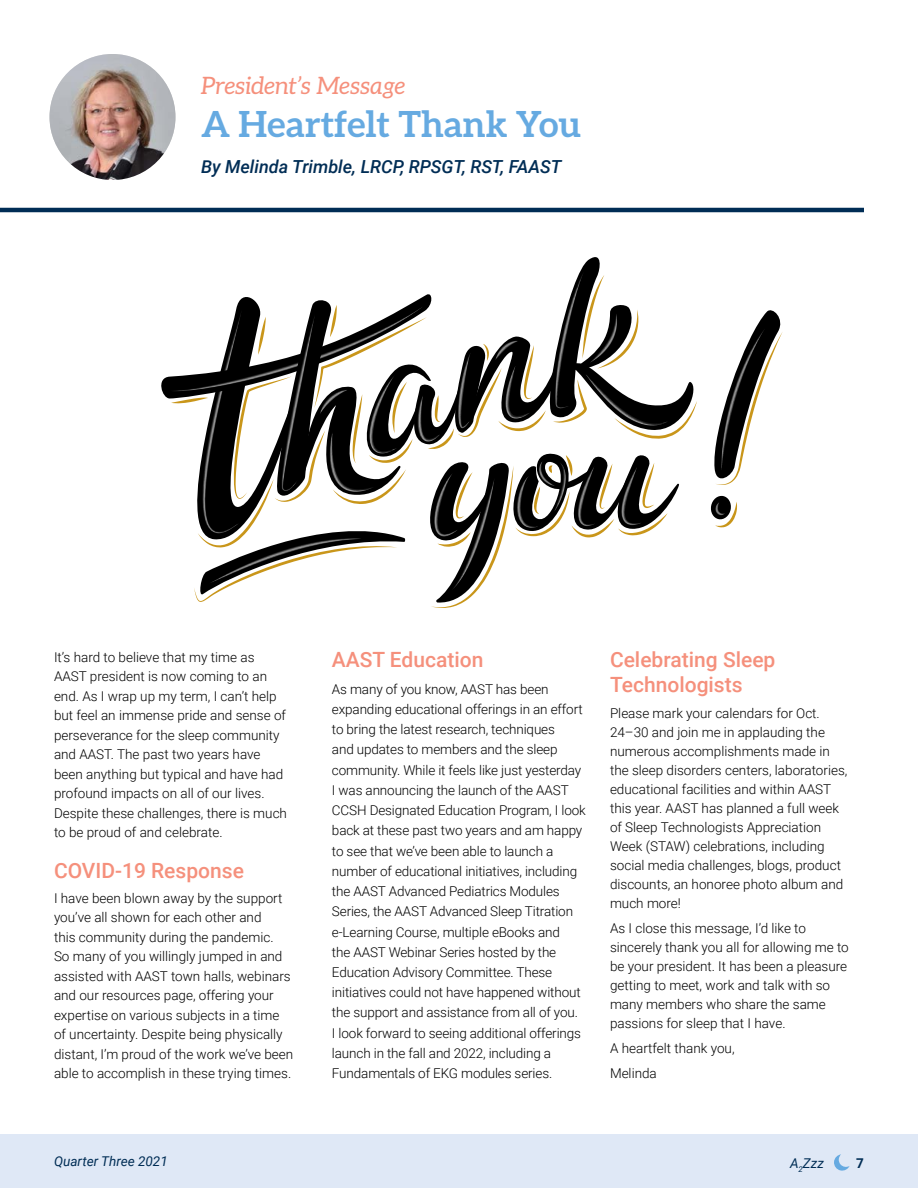
<style>
.page{position:relative;width:918px;height:1188px;background:#fff}
.page>*{position:absolute;margin:0;border:0;box-sizing:border-box;transform-origin:0 0}
.t1{font:700 36px "Aleo";color:#66aae1}
.t2{font:italic 24px "Aleo";letter-spacing:.005em;color:#f5907c}
.t3{font:500 21px/25px "Roboto";color:#f5907c}
.t4{font:italic 500 18px "Roboto";color:#002d55}
.t5{font:300 13.5px/20.2px "Roboto";color:#000}
.t6{font:italic 13.5px "Roboto";color:#002d55}
.t7{font:700 13.5px "Roboto";color:#002d55}
</style>
<div class="page">
<div style="left:0;top:1134px;width:918px;height:54px;background:#dfe8f6"></div>
<svg style="left:834px;top:1154px;width:16px;height:17px"></svg>
<hr style="left:0;top:208px;width:864px;height:4px;background:#002d55">
<img style="left:50px;top:54px;width:126px;height:126px;border-radius:63px">
<svg style="left:714px;top:310px;width:69px;height:175px"></svg>
<svg style="left:710px;top:495px;width:27px;height:32px"></svg>
<svg style="left:161px;top:257px;width:536px;height:351px"></svg>
<h2 class="t2" style="left:201px;top:72px;width:206px">President’s Message</h2>
<h1 class="t1" style="left:201px;top:103px;width:382px">A Heartfelt Thank You</h1>
<h3 class="t4" style="left:201px;top:154px;width:362px">By Melinda Trimble, LRCP, RPSGT, RST, FAAST</h3>
<p class="t5" style="left:54px;top:647px;width:235px;line-height:19.5px">It’s hard to believe that my time as AAST president is now coming to an end. As I wrap up my term, I can’t help but feel an immense pride and sense of perseverance for the sleep community and AAST. The past two years have been anything but typical and have had profound impacts on all of our lives.<br>Despite these challenges, there is much to be proud of and celebrate.</p>
<h3 class="t3" style="left:54px;top:857px;width:191px">COVID-19 Response</h3>
<p class="t5" style="left:54px;top:888px;width:241px;line-height:19.5px">I have been blown away by the support you’ve all shown for each other and<br>this community during the pandemic.<br>So many of you willingly jumped in and assisted with AAST town halls, webinars and our resources page, offering your expertise on various subjects in a time of uncertainty. Despite being physically distant, I’m proud of the work we’ve been able to accomplish in these trying times.</p>
<h3 class="t3" style="left:332px;top:647px;width:153px">AAST Education</h3>
<p class="t5" style="left:332px;top:678px;width:255px">As many of you know, AAST has been expanding educational offerings in an effort to bring the latest research, techniques<br>and updates to members and the sleep community. While it feels like just yesterday I was announcing the launch of the AAST CCSH Designated Education Program, I look back at these past two years and am happy to see that we’ve been able to launch a number of educational initiatives, including the AAST Advanced Pediatrics Modules Series, the AAST Advanced Sleep Titration e-Learning Course, multiple eBooks and<br>the AAST Webinar Series hosted by the Education Advisory Committee. These initiatives could not have happened without the support and assistance from all of you.<br>I look forward to seeing additional offerings launch in the fall and 2022, including a Fundamentals of EKG modules series.</p>
<h3 class="t3" style="left:610px;top:647px;width:167px">Celebrating Sleep<br>Technologists</h3>
<p class="t5" style="left:610px;top:703px;width:239px;line-height:19px">Please mark your calendars for Oct.<br>24–30 and join me in applauding the numerous accomplishments made in the sleep disorders centers, laboratories, educational facilities and within AAST this year. AAST has planned a full week of Sleep Technologists Appreciation Week (STAW) celebrations, including social media challenges, blogs, product discounts, an honoree photo album and much more!</p>
<p class="t5" style="left:610px;top:918px;width:240px;line-height:19px">As I close this message, I’d like to sincerely thank you all for allowing me to be your president. It has been a pleasure getting to meet, work and talk with so many members who share the same passions for sleep that I have.</p>
<p class="t5" style="left:610px;top:1035px;width:126px;line-height:25px">A heartfelt thank you,<br>Melinda</p>
<p class="t6" style="left:54px;top:1152px;width:115px">Quarter Three 2021</p>
<p class="t7" style="left:856px;top:1153px;width:9px">7</p>
<p class="t6" style="left:790px;top:1153px;width:35px">A<sub>2</sub>Zzz</p>
</div>
